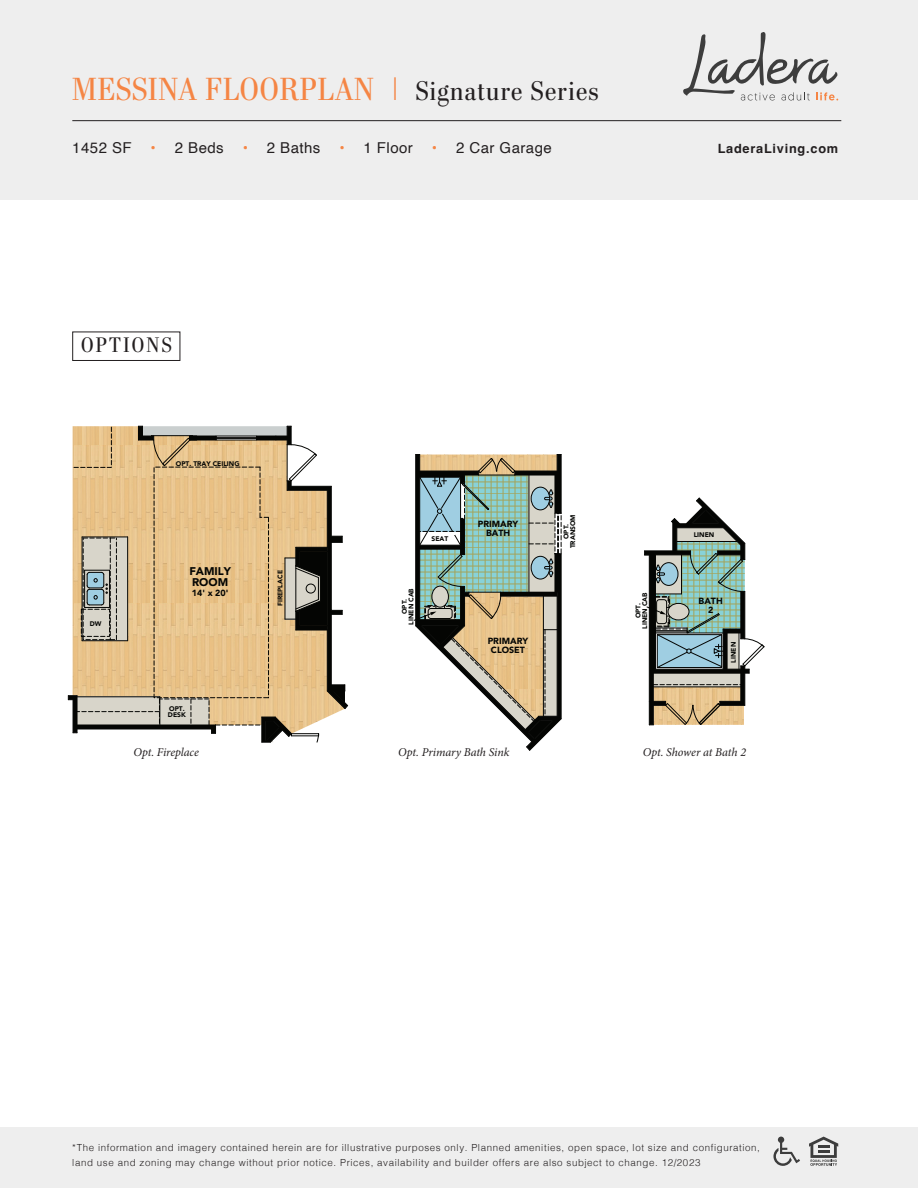
<style>
.page{position:relative;width:918px;height:1188px;background:#fff}
.page>*{position:absolute;margin:0;border:0;box-sizing:border-box;transform-origin:0 0}
.t1{font:32.1px "Stilson";letter-spacing:.03em;color:#f58544}
.t2{font:21px "Stilson";letter-spacing:.11em;color:#231f20}
.t3{font:15px "Helvetica";letter-spacing:.03em;color:#231f20}
.t4{font:700 12.75px "Helvetica";letter-spacing:.06em;color:#231f20}
.t5{font:italic 12px "Minion Pro";letter-spacing:-.01em;color:#231f20}
.t6{font:900 11.1px/11.1px "Avenir LT Std";color:#040503}
.t7{font:300 9.75px/14.2px "Helvetica";letter-spacing:.06em;color:#231f20}
.t8{font:900 8.85px/8.9px "Avenir LT Std";color:#040503;text-align:center}
.t9{font:900 6.6px/6.6px "Avenir LT Std";color:#040503;text-align:center}
.s1{font-size:27px;color:#231f20}
.s2{color:#f58544}
</style>
<div class="page">
<div style="left:0;top:0;width:918px;height:199px;background:#eee"></div>
<div style="left:0;top:1128px;width:918px;height:60px;background:#eee"></div>
<svg style="left:809px;top:1137px;width:29px;height:29px"></svg>
<svg style="left:773px;top:1137px;width:27px;height:29px"></svg>
<div style="left:72px;top:332px;width:108px;height:29px;border:1px solid #231f20"></div>
<hr style="left:72px;top:120px;width:769px;height:1px;background:#231f20">
<svg style="left:683px;top:32px;width:155px;height:68px"></svg>
<svg style="left:68px;top:426px;width:280px;height:317px;background:#d5bc96"></svg>
<div style="left:256px;top:436px;width:20px;height:4px;border:1px solid #040503"></div>
<hr style="left:257px;top:436px;width:19px;height:4px;background:#040503">
<svg style="left:413px;top:454px;width:149px;height:297px"></svg>
<svg style="left:644px;top:497px;width:121px;height:229px"></svg>
<h1 class="t1" style="left:72px;top:71px;width:528px">MESSINA FLOORPLAN | <span class="s1">Signature Series</span></h1>
<h3 class="t3" style="left:72px;top:136px;width:61px">1452 SF</h3>
<h3 class="t3" style="left:151px;top:136px;width:75px"><span class="s2">•</span> 2 Beds</h3>
<h3 class="t3" style="left:243px;top:136px;width:79px"><span class="s2">•</span> 2 Baths</h3>
<h3 class="t3" style="left:339px;top:136px;width:75px"><span class="s2">•</span> 1 Floor</h3>
<h3 class="t3" style="left:432px;top:136px;width:121px"><span class="s2">•</span> 2 Car Garage</h3>
<h3 class="t4" style="left:718px;top:140px;width:122px">LaderaLiving.com</h3>
<h2 class="t2" style="left:81px;top:333px;width:92px">OPTIONS</h2>
<p class="t9" style="left:90px;top:620px;width:13px">DW</p>
<p class="t9" style="left:176px;top:460px;width:65px">OPT. TRAY CEILING</p>
<p class="t6" style="left:189px;top:565px;width:43px">FAMILY<br>ROOM</p>
<p class="t8" style="left:192px;top:588px;width:38px">14' x 20'</p>
<p class="t9" style="left:168px;top:705px;width:19px;text-align:left">OPT.<br>DESK</p>
<p class="t9" style="left:277px;top:606px;width:37px;rotate:-90deg">FIREPLACE</p>
<p class="t9" style="left:432px;top:536px;width:18px">SEAT</p>
<p class="t9" style="left:401px;top:625px;width:38px;rotate:-90deg">OPT.<br>LINEN CAB</p>
<p class="t8" style="left:478px;top:520px;width:42px">PRIMARY<br>BATH</p>
<p class="t8" style="left:488px;top:636px;width:42px">PRIMARY<br>CLOSET</p>
<p class="t9" style="left:563px;top:548px;width:36px;rotate:-90deg">OPT.<br>TRANSOM</p>
<p class="t9" style="left:635px;top:629px;width:38px;rotate:-90deg">OPT.<br>LINEN CAB</p>
<p class="t9" style="left:694px;top:531px;width:22px">LINEN</p>
<p class="t8" style="left:699px;top:596px;width:26px">BATH<br>2</p>
<p class="t9" style="left:730px;top:663px;width:22px;rotate:-90deg">LINEN</p>
<p class="t5" style="left:134px;top:744px;width:67px">Opt. Fireplace</p>
<p class="t5" style="left:398px;top:744px;width:112px">Opt. Primary Bath Sink</p>
<p class="t5" style="left:643px;top:744px;width:105px">Opt. Shower at Bath 2</p>
<p class="t7" style="left:72px;top:1140px;width:689px">*The information and imagery contained herein are for illustrative purposes only. Planned amenities, open space, lot size and configuration, land use and zoning may change without prior notice. Prices, availability and builder offers are also subject to change. 12/2023</p>
</div>
